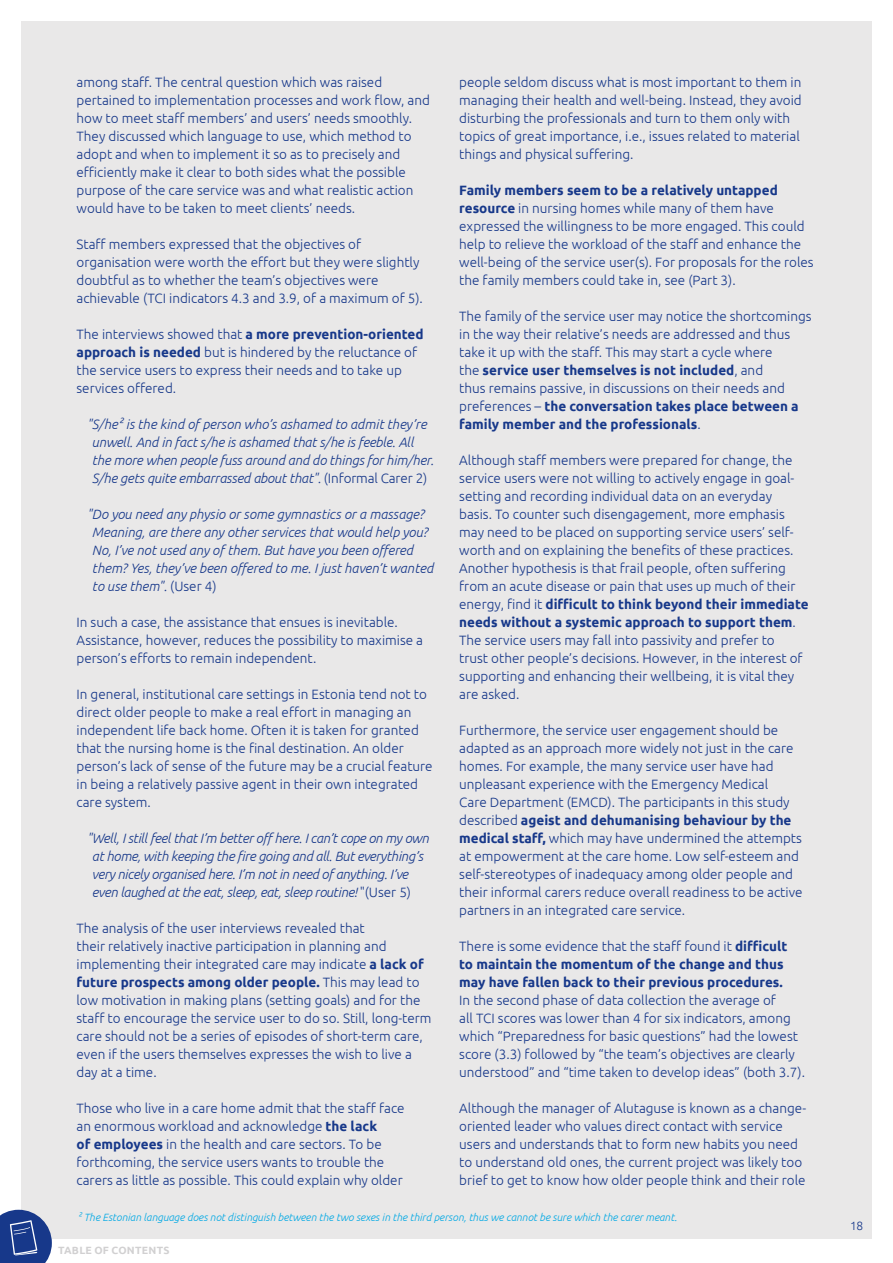
<style>
.page{position:relative;width:893px;height:1263px;background:#fff}
.page>*{position:absolute;margin:0;border:0;box-sizing:border-box;transform-origin:0 0}
.t1{font:300 13.5px/18px "Ubuntu";color:#17388a}
.t2{font:italic 300 13.5px/18px "Ubuntu";letter-spacing:-.01em;color:#17388a}
.t3{font:700 13.5px/18px "Ubuntu";color:#17388a}
.t4{font:300 12px "Ubuntu";color:#17388a}
.t5{font:italic 300 10.5px "Ubuntu";color:#00a8e4}
.t6{font:700 10.5px "Ubuntu";letter-spacing:.025em;color:#d1d0d1}
.s1{font-weight:700}
.s2{font-style:normal}
.s3{font-weight:300}
</style>
<div class="page">
<div style="left:21px;top:21px;width:851px;height:1218px;background:#e9e8e8"></div>
<svg style="left:0;top:1210px;width:52px;height:53px;background:#3e599c"></svg>
<p class="t1" style="left:77px;top:73px;width:355px">among staff. The central question which was raised pertained to implementation processes and work flow, and how to meet staff members’ and users’ needs smoothly.<br>They discussed which language to use, which method to adopt and when to implement it so as to precisely and efficiently make it clear to both sides what the possible purpose of the care service was and what realistic action would have to be taken to meet clients’ needs.</p>
<p class="t1" style="left:77px;top:235px;width:348px">Staff members expressed that the objectives of organisation were worth the effort but they were slightly doubtful as to whether the team’s objectives were achievable (TCI indicators 4.3 and 3.9, of a maximum of 5).</p>
<p class="t1" style="left:77px;top:325px;width:349px">The interviews showed that <span class="s1">a more prevention-oriented approach is needed</span> but is hindered by the reluctance of the service users to express their needs and to take up services offered.</p>
<p class="t2" style="left:92px;top:415px;width:343px;text-indent:-5px">"S/he2 is the kind of person who’s ashamed to admit they’re unwell. And in fact s/he is ashamed that s/he is feeble. All the more when people fuss around and do things for him/her.<br>S/he gets quite embarrassed about that". <span class="s2">(Informal Carer 2)</span></p>
<p class="t2" style="left:92px;top:505px;width:343px;text-indent:-5px">"Do you need any physio or some gymnastics or a massage?<br>Meaning, are there any other services that would help you?<br>No, I’ve not used any of them. But have you been offered them? Yes, they’ve been offered to me. I just haven’t wanted to use them". <span class="s2">(User 4)</span></p>
<p class="t1" style="left:77px;top:613px;width:348px">In such a case, the assistance that ensues is inevitable.<br>Assistance, however, reduces the possibility to maximise a person’s efforts to remain independent.</p>
<p class="t1" style="left:77px;top:685px;width:358px">In general, institutional care settings in Estonia tend not to direct older people to make a real effort in managing an independent life back home. Often it is taken for granted that the nursing home is the final destination. An older person’s lack of sense of the future may be a crucial feature in being a relatively passive agent in their own integrated care system.</p>
<p class="t2" style="left:92px;top:829px;width:338px;text-indent:-5px">"Well, I still feel that I’m better off here. I can’t cope on my own at home, with keeping the fire going and all. But everything’s very nicely organised here. I’m not in need of anything. I’ve even laughed at the eat, sleep, eat, sleep routine! <span class="s2">"(User 5)</span></p>
<p class="t1" style="left:77px;top:919px;width:356px">The analysis of the user interviews revealed that<br>their relatively inactive participation in planning and implementing their integrated care may indicate <span class="s1">a lack of future prospects among older people.</span> This may lead to low motivation in making plans (setting goals) and for the staff to encourage the service user to do so. Still, long-term care should not be a series of episodes of short-term care, even if the users themselves expresses the wish to live a day at a time.</p>
<p class="t1" style="left:77px;top:1099px;width:330px">Those who live in a care home admit that the staff face an enormous workload and acknowledge <span class="s1">the lack<br>of employees</span> in the health and care sectors. To be forthcoming, the service users wants to trouble the carers as little as possible. This could explain why older</p>
<p class="t1" style="left:459px;top:73px;width:344px">people seldom discuss what is most important to them in managing their health and well-being. Instead, they avoid disturbing the professionals and turn to them only with topics of great importance, i.e., issues related to material things and physical suffering.</p>
<p class="t1" style="left:459px;top:181px;width:356px"><span class="s1">Family members seem to be a relatively untapped resource</span> in nursing homes while many of them have expressed the willingness to be more engaged. This could help to relieve the workload of the staff and enhance the well-being of the service user(s). For proposals for the roles the family members could take in, see (Part 3).</p>
<p class="t1" style="left:459px;top:307px;width:354px">The family of the service user may notice the shortcomings in the way their relative’s needs are addressed and thus take it up with the staff. This may start a cycle where<br>the <span class="s1">service user themselves is not included</span>, and<br>thus remains passive, in discussions on their needs and preferences – <span class="s1">the conversation takes place between a family member and the professionals</span>.</p>
<p class="t1" style="left:459px;top:451px;width:351px">Although staff members were prepared for change, the service users were not willing to actively engage in goal&shy;setting and recording individual data on an everyday<br>basis. To counter such disengagement, more emphasis may need to be placed on supporting service users’ self&shy;worth and on explaining the benefits of these practices.<br>Another hypothesis is that frail people, often suffering from an acute disease or pain that uses up much of their energy, find it <span class="s1">difficult to think beyond their immediate needs without a systemic approach to support them</span>.<br>The service users may fall into passivity and prefer to<br>trust other people’s decisions. However, in the interest of supporting and enhancing their wellbeing, it is vital they are asked.</p>
<p class="t1" style="left:459px;top:721px;width:345px">Furthermore, the service user engagement should be adapted as an approach more widely not just in the care homes. For example, the many service user have had unpleasant experience with the Emergency Medical<br>Care Department (EMCD). The participants in this study described <span class="s1">ageist and dehumanising behaviour by the medical staff,</span> which may have undermined the attempts at empowerment at the care home. Low self-esteem and self-stereotypes of inadequacy among older people and their informal carers reduce overall readiness to be active partners in an integrated care service.</p>
<p class="t3" style="left:459px;top:937px;width:330px"><span class="s3">There is some evidence that the staff found it</span> difficult to maintain the momentum of the change and thus may have fallen back to their previous procedures.</p>
<p class="t1" style="left:459px;top:991px;width:347px">In the second phase of data collection the average of<br>all TCI scores was lower than 4 for six indicators, among which “Preparedness for basic questions” had the lowest score (3.3) followed by “the team’s objectives are clearly understood” and “time taken to develop ideas” (both 3.7).</p>
<p class="t1" style="left:459px;top:1099px;width:348px">Although the manager of Alutaguse is known as a change&shy;oriented leader who values direct contact with service users and understands that to form new habits you need to understand old ones, the current project was likely too brief to get to know how older people think and their role</p>
<p class="t5" style="left:78px;top:1210px;width:601px">2 The Estonian language does not distinguish between the two sexes in the third person, thus we cannot be sure which the carer meant.</p>
<p class="t6" style="left:58px;top:1244px;width:113px">TABLE OF CONTENTS</p>
<p class="t4" style="left:850px;top:1219px;width:15px">18</p>
</div>
